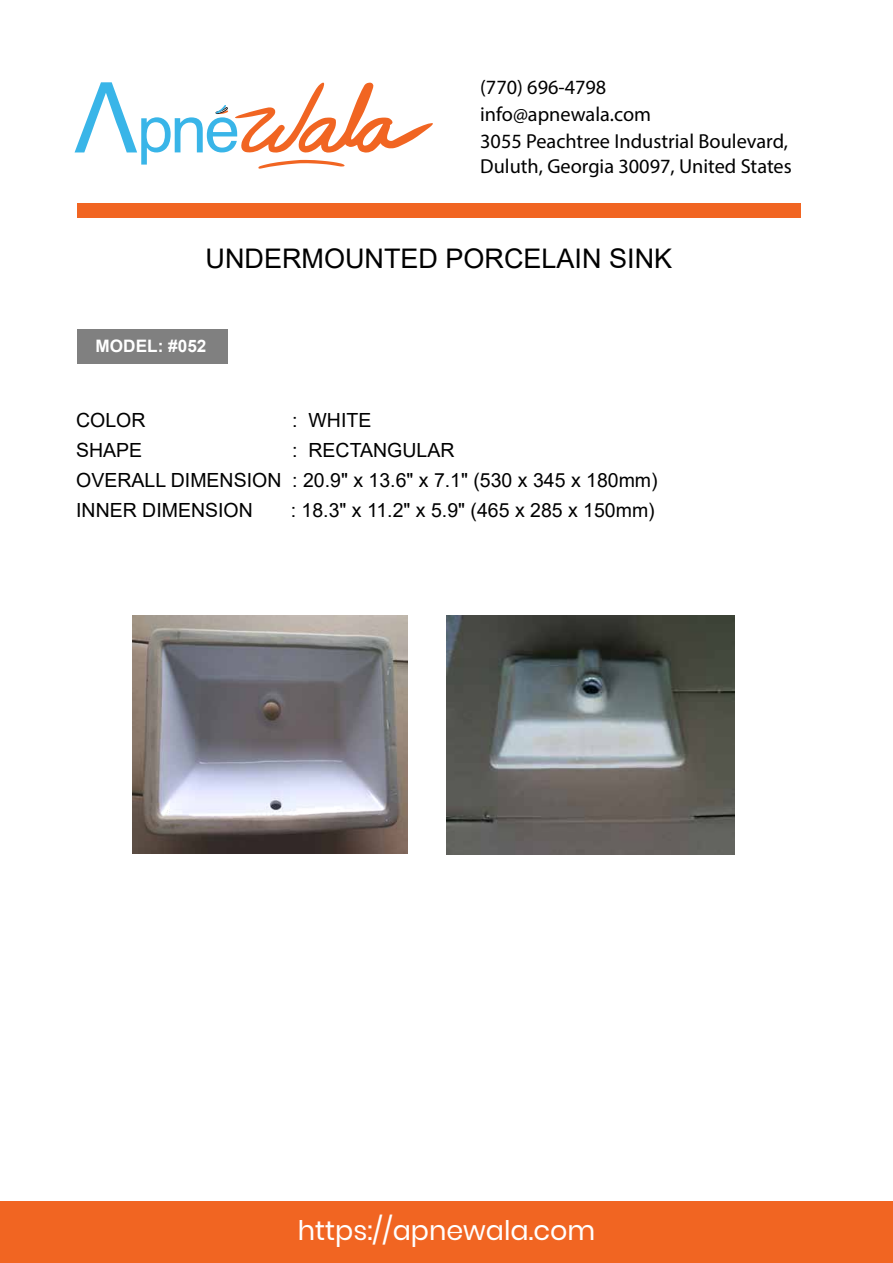
<style>
.page{position:relative;width:893px;height:1263px;background:#fff}
.page>*{position:absolute;margin:0;border:0;box-sizing:border-box;transform-origin:0 0}
.t1{font:27px "Arial";color:#000}
.t2{font:27px "Poppins";color:#fff}
.t3{font:20.25px/24.3px "Myriad Pro";color:#000}
.t4{font:19.5px/30px "Arial";color:#000}
.t5{font:700 17.1px "Arial";color:#fff}
</style>
<div class="page">
<div style="left:77px;top:203px;width:84px;height:15px;background:#f16522"></div>
<div style="left:161px;top:203px;width:35px;height:15px;background:#f16522"></div>
<div style="left:196px;top:203px;width:54px;height:15px;background:#f16522"></div>
<div style="left:250px;top:203px;width:54px;height:15px;background:#f16522"></div>
<div style="left:304px;top:203px;width:55px;height:15px;background:#f16522"></div>
<div style="left:359px;top:203px;width:62px;height:15px;background:#f16522"></div>
<div style="left:421px;top:203px;width:176px;height:15px;background:#f16522"></div>
<div style="left:597px;top:203px;width:39px;height:15px;background:#f16522"></div>
<div style="left:636px;top:203px;width:54px;height:15px;background:#f16522"></div>
<div style="left:690px;top:203px;width:56px;height:15px;background:#f16522"></div>
<div style="left:746px;top:203px;width:55px;height:15px;background:#f16522"></div>
<div style="left:77px;top:329px;width:151px;height:34px;background:#808080"></div>
<svg style="left:75px;top:82px;width:358px;height:87px"></svg>
<div style="left:0;top:1201px;width:893px;height:62px;background:#f16522"></div>
<img style="left:132px;top:616px;width:275px;height:238px">
<img style="left:446px;top:616px;width:288px;height:238px">
<p class="t3" style="left:480px;top:73px;width:172px;line-height:27.8px">(770) 696-4798 info@apnewala.com</p>
<p class="t3" style="left:480px;top:129px;width:313px">3055 Peachtree Industrial Boulevard,<br>Duluth, Georgia 30097, United States</p>
<h1 class="t1" style="left:206px;top:239px;width:468px">UNDERMOUNTED PORCELAIN SINK</h1>
<p class="t5" style="left:96px;top:334px;width:112px">MODEL: #052</p>
<p class="t4" style="left:76px;top:405px;width:71px">COLOR</p>
<p class="t4" style="left:292px;top:405px;width:81px">: WHITE</p>
<p class="t4" style="left:76px;top:435px;width:68px">SHAPE</p>
<p class="t4" style="left:76px;top:435px;width:583px;text-indent:216px">: RECTANGULAR<br>OVERALL DIMENSION : 20.9" x 13.6" x 7.1" (530 x 345 x 180mm)<br>INNER DIMENSION</p>
<p class="t4" style="left:291px;top:495px;width:365px">: 18.3" x 11.2" x 5.9" (465 x 285 x 150mm)</p>
<h1 class="t2" style="left:298px;top:1215px;width:299px">https://apnewala.com</h1>
</div>
